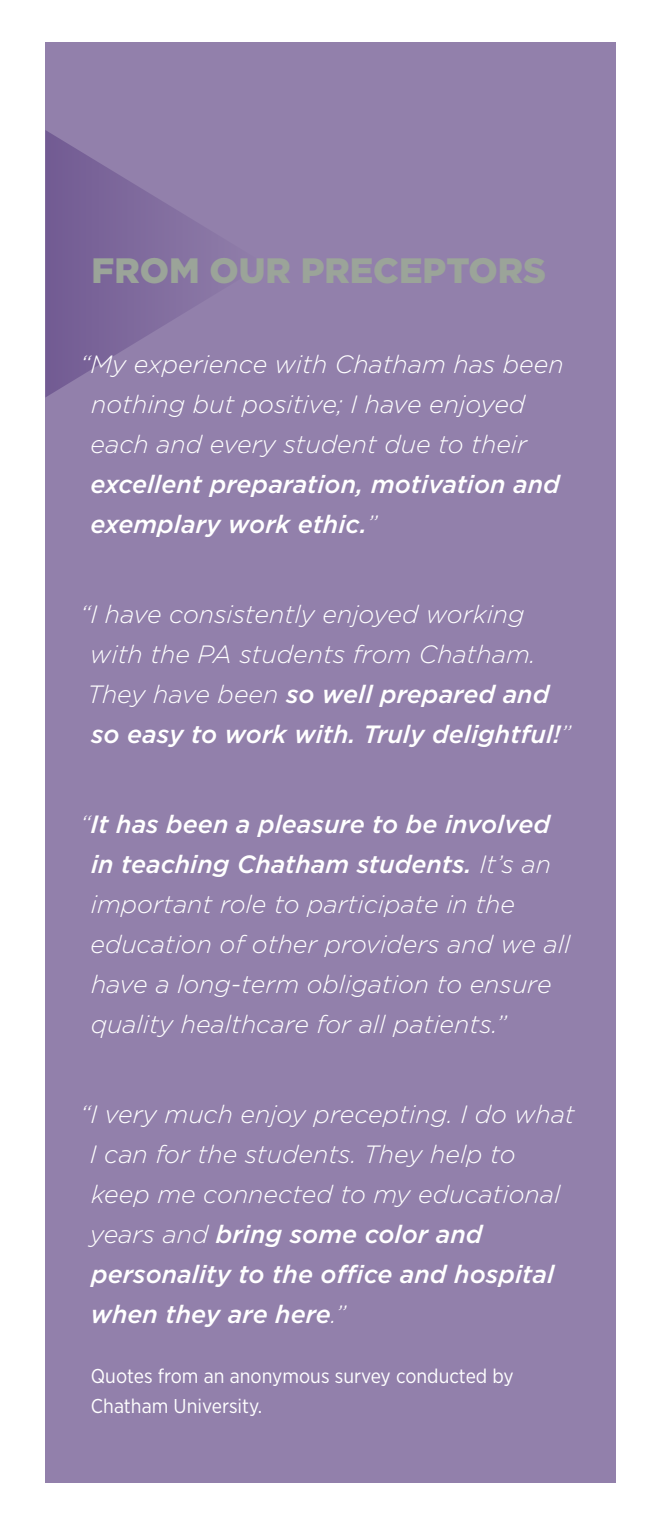
<style>
.page{position:relative;width:661px;height:1530px;background:#fff}
.page>*{position:absolute;margin:0;border:0;box-sizing:border-box;transform-origin:0 0}
.t1{font:900 35.25px "Gotham";color:#9ba499}
.t2{font:italic 300 25px/40px "Gotham";color:#fff}
.t3{font:italic 500 25px/40px "Gotham";color:#fff}
.t4{font:20px/30px "Gotham Narrow";color:#fff}
.s1{font-weight:300}
.s2{font-weight:500}
</style>
<div class="page">
<div style="left:45px;top:42px;width:570px;height:1441px;background:#9280ab"></div>
<svg style="left:45px;top:130px;width:161px;height:267px"></svg>
<h1 class="t1" style="left:91px;top:250px;width:456px">FROM OUR PRECEPTORS</h1>
<p class="t2" style="left:90px;top:344px;width:474px;text-indent:-10px">“My experience with Chatham has been nothing but positive; I have enjoyed each and every student due to their</p>
<p class="t3" style="left:90px;top:464px;width:470px">excellent preparation, motivation and exemplary work ethic.<span class="s1">”</span></p>
<p class="t2" style="left:80px;top:594px;width:492px">“I have consistently enjoyed working with the PA students from Chatham.<br>They have been <span class="s2">so well prepared and so easy to work with. Truly delightful!</span>”</p>
<p class="t2" style="left:90px;top:804px;width:481px;text-indent:-10px">“<span class="s2">It has been a pleasure to be involved in teaching Chatham students.</span> It’s an important role to participate in the education of other providers and we all have a long-term obligation to ensure quality healthcare for all patients.”</p>
<p class="t2" style="left:90px;top:1094px;width:486px;text-indent:-10px">“I very much enjoy precepting. I do what<br>I can for the students. They help to keep me connected to my educational years and <span class="s2">bring some color and personality to the office and hospital when they are here</span>.”</p>
<p class="t4" style="left:91px;top:1361px;width:424px">Quotes from an anonymous survey conducted by<br>Chatham University.</p>
</div>
